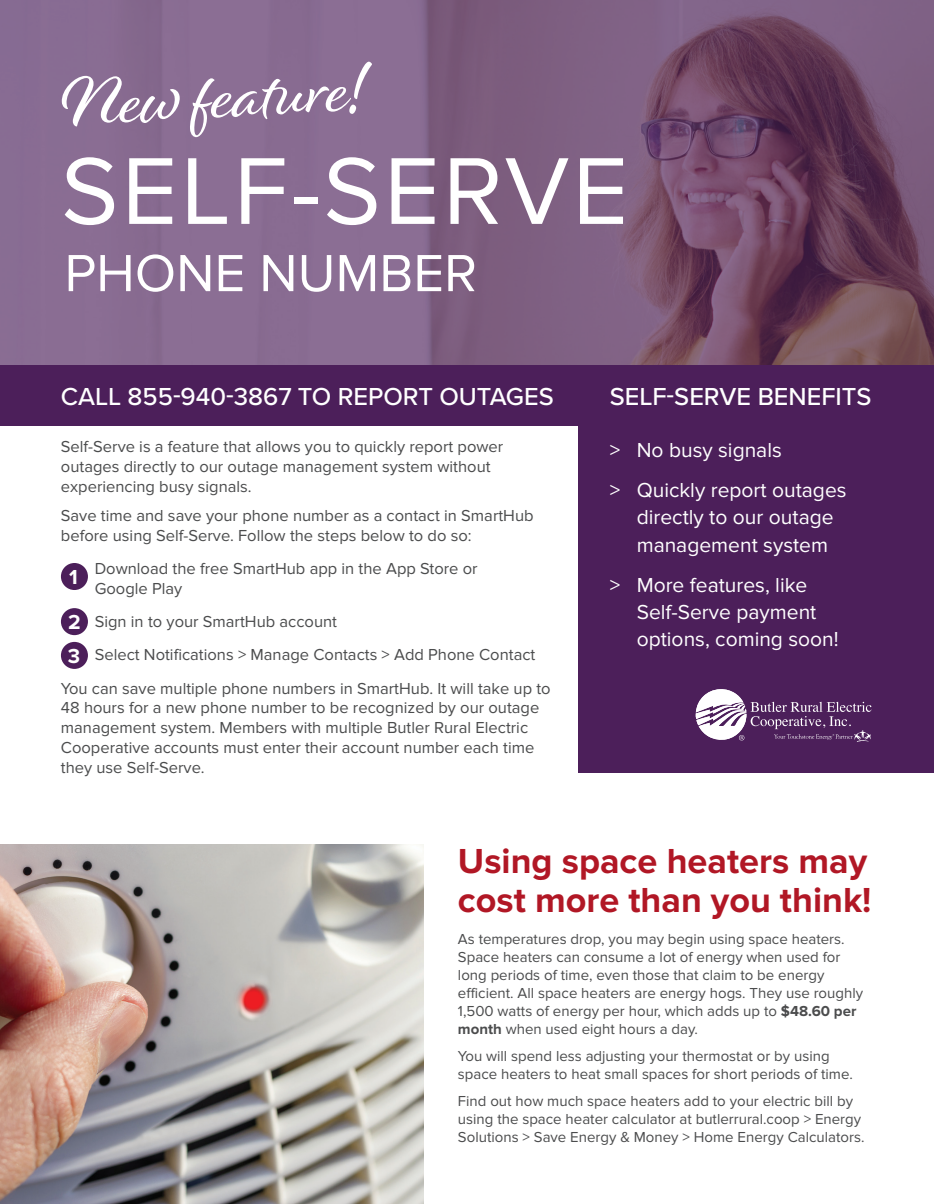
<style>
.page{position:relative;width:934px;height:1204px;background:#fff}
.page>*{position:absolute;margin:0;border:0;box-sizing:border-box;transform-origin:0 0}
.t1{font:98.4px "Proxima Nova";letter-spacing:.03em;color:#fff}
.t2{font:72px "Alisha";color:#fff}
.t3{font:54.15px "Proxima Nova";color:#fff}
.t4{font:700 36px/39px "Proxima Nova";color:#b11725}
.subhead{font:500 25.5px "Proxima Nova";color:#fff}
.t5{font:21px/27px "Proxima Nova";color:#fff}
.t6{font:700 21px "Proxima Nova";color:#fff}
.sans_serif_text{font:16.5px/19.8px "Proxima Nova";color:#4b4c4d}
.sans_serif_text-2{font:15px/18px "Proxima Nova";color:#4b4c4d}
.s1{font-weight:700}
</style>
<div class="page">
<img style="left:0;top:844px;width:423px;height:359px">
<svg style="left:0;top:0;width:933px;height:365px;background:#7e5e80"></svg>
<div style="left:0;top:365px;width:933px;height:60px;background:#4c1f5a"></div>
<div style="left:578px;top:424px;width:355px;height:348px;background:#4c1f5a"></div>
<div style="left:61px;top:563px;width:27px;height:27px;background:#4c1f5a;border-radius:50%"></div>
<div style="left:61px;top:608px;width:27px;height:27px;background:#4c1f5a;border-radius:50%"></div>
<div style="left:61px;top:641px;width:27px;height:27px;background:#4c1f5a;border-radius:50%"></div>
<svg style="left:695px;top:689px;width:176px;height:52px"></svg>
<svg style="left:0;top:0;width:8px;height:8px"></svg>
<p class="t2" style="left:59px;top:60px;width:306px;rotate:-3deg">New feature!</p>
<p class="t1" style="left:61px;top:134px;width:568px">SELF-SERVE</p>
<p class="t3" style="left:64px;top:242px;width:414px">PHONE NUMBER</p>
<p class="subhead" style="left:61px;top:378px;width:494px">CALL 855-940-3867 TO REPORT OUTAGES</p>
<p class="subhead" style="left:609px;top:378px;width:263px">SELF-SERVE BENEFITS</p>
<p class="sans_serif_text" style="left:61px;top:437px;width:444px">Self-Serve is a feature that allows you to quickly report power outages directly to our outage management system without experiencing busy signals.</p>
<p class="sans_serif_text" style="left:61px;top:505px;width:474px">Save time and save your phone number as a contact in SmartHub before using Self-Serve. Follow the steps below to do so:</p>
<p class="sans_serif_text" style="left:95px;top:558px;width:384px">Download the free SmartHub app in the App Store or<br>Google Play</p>
<p class="sans_serif_text" style="left:95px;top:611px;width:244px">Sign in to your SmartHub account</p>
<p class="sans_serif_text" style="left:95px;top:645px;width:442px">Select Notifications &gt; Manage Contacts &gt; Add Phone Contact</p>
<p class="sans_serif_text" style="left:61px;top:678px;width:491px">You can save multiple phone numbers in SmartHub. It will take up to 48 hours for a new phone number to be recognized by our outage management system. Members with multiple Butler Rural Electric Cooperative accounts must enter their account number each time they use Self-Serve.</p>
<p class="t5" style="left:609px;top:436px;width:174px">&gt; No busy signals</p>
<p class="t5" style="left:636px;top:477px;width:211px;text-indent:-27px">&gt; Quickly report outages directly to our outage management system</p>
<p class="t5" style="left:636px;top:571px;width:203px;text-indent:-27px">&gt; More features, like<br>Self-Serve payment options, coming soon!</p>
<p class="t6" style="left:69px;top:564px;width:10px">1</p>
<p class="t6" style="left:68px;top:609px;width:14px">2</p>
<p class="t6" style="left:68px;top:643px;width:14px">3</p>
<p class="t4" style="left:458px;top:842px;width:415px">Using space heaters may cost more than you think!</p>
<p class="sans_serif_text-2" style="left:458px;top:929px;width:406px">As temperatures drop, you may begin using space heaters.<br>Space heaters can consume a lot of energy when used for long periods of time, even those that claim to be energy efficient. All space heaters are energy hogs. They use roughly 1,500 watts of energy per hour, which adds up to <span class="s1">$48.60 per month</span> when used eight hours a day.</p>
<p class="sans_serif_text-2" style="left:458px;top:1046px;width:396px">You will spend less adjusting your thermostat or by using space heaters to heat small spaces for short periods of time.</p>
<p class="sans_serif_text-2" style="left:458px;top:1091px;width:408px">Find out how much space heaters add to your electric bill by using the space heater calculator at butlerrural.coop &gt; Energy<br>Solutions &gt; Save Energy &amp; Money &gt; Home Energy Calculators.</p>
</div>
